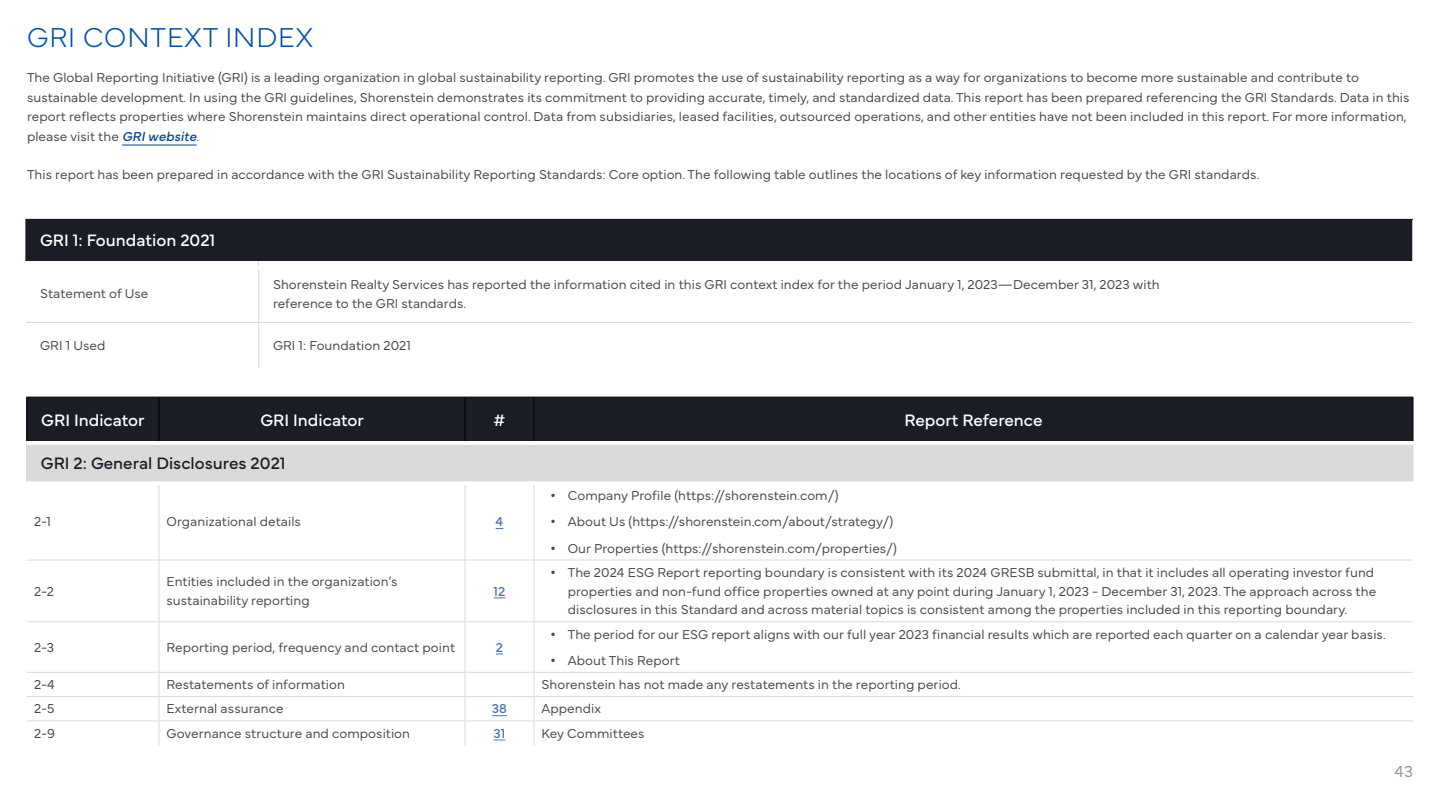
<style>
.page{position:relative;width:1440px;height:810px;background:#fff}
.page>*{position:absolute;margin:0;border:0;box-sizing:border-box;transform-origin:0 0}
.t1{font:100 28.5px "Mundial";letter-spacing:.03em;color:#004faa}
.t2{font:17.25px "Mundial";color:#fff}
.t3{font:17.25px "Mundial";color:#1a1d26}
.t4{font:300 16.5px "Mundial";color:#939598}
.t5{font:300 13.5px/19.5px "Mundial";letter-spacing:.005em;color:#484a51}
.t6{font:13.5px "Mundial";color:#4f73ad}
.s1{font-weight:400;font-style:italic;color:#00458d}
.s2{font-family:"Andale Mono";font-weight:400}
</style>
<div class="page">
<hr style="left:122px;top:145px;width:75px;height:1px;background:#00458d">
<div style="left:26px;top:219px;width:1387px;height:46px;background:#1a1d26"></div>
<hr style="left:258px;top:269px;width:1px;height:53px;background:#dadada">
<hr style="left:26px;top:322px;width:233px;height:1px;background:#dadada">
<hr style="left:259px;top:322px;width:1154px;height:1px;background:#dadada">
<hr style="left:258px;top:323px;width:1px;height:45px;background:#dadada">
<hr style="left:1412px;top:220px;width:1px;height:41px;background:#dadada">
<div style="left:26px;top:261px;width:233px;height:8px;background:#fff"></div>
<div style="left:259px;top:261px;width:1154px;height:8px;background:#fff"></div>
<div style="left:27px;top:398px;width:1386px;height:43px;background:#1a1d26"></div>
<div style="left:27px;top:443px;width:1386px;height:40px;background:#dadada"></div>
<hr style="left:26px;top:397px;width:133px;height:1px;background:#000">
<hr style="left:26px;top:398px;width:1px;height:43px;background:#000">
<hr style="left:159px;top:397px;width:306px;height:1px;background:#000">
<hr style="left:159px;top:398px;width:1px;height:43px;background:#000">
<hr style="left:465px;top:397px;width:69px;height:1px;background:#000">
<hr style="left:465px;top:398px;width:1px;height:43px;background:#000">
<hr style="left:534px;top:397px;width:879px;height:1px;background:#000">
<hr style="left:534px;top:398px;width:1px;height:43px;background:#000">
<hr style="left:1413px;top:398px;width:1px;height:43px;background:#000">
<hr style="left:26px;top:441px;width:133px;height:4px;background:#fff">
<hr style="left:159px;top:441px;width:306px;height:4px;background:#fff">
<hr style="left:465px;top:441px;width:69px;height:4px;background:#fff">
<hr style="left:534px;top:441px;width:879px;height:4px;background:#fff">
<hr style="left:26px;top:445px;width:1px;height:36px;background:#dadada">
<hr style="left:1413px;top:445px;width:1px;height:36px;background:#dadada">
<hr style="left:159px;top:485px;width:1px;height:75px;background:#dadada">
<hr style="left:465px;top:485px;width:1px;height:75px;background:#dadada">
<hr style="left:534px;top:485px;width:1px;height:75px;background:#dadada">
<hr style="left:27px;top:560px;width:132px;height:1px;background:#dadada">
<hr style="left:159px;top:560px;width:306px;height:1px;background:#dadada">
<hr style="left:159px;top:560px;width:1px;height:61px;background:#dadada">
<hr style="left:465px;top:560px;width:69px;height:1px;background:#dadada">
<hr style="left:465px;top:560px;width:1px;height:61px;background:#dadada">
<hr style="left:534px;top:560px;width:879px;height:1px;background:#dadada">
<hr style="left:534px;top:560px;width:1px;height:61px;background:#dadada">
<hr style="left:159px;top:622px;width:1px;height:50px;background:#dadada">
<hr style="left:465px;top:622px;width:1px;height:50px;background:#dadada">
<hr style="left:534px;top:622px;width:1px;height:50px;background:#dadada">
<hr style="left:27px;top:696px;width:132px;height:1px;background:#dadada">
<hr style="left:159px;top:696px;width:306px;height:1px;background:#dadada">
<hr style="left:465px;top:696px;width:69px;height:1px;background:#dadada">
<hr style="left:534px;top:696px;width:879px;height:1px;background:#dadada">
<svg style="left:159px;top:673px;width:1px;height:72px"></svg>
<svg style="left:465px;top:673px;width:1px;height:72px"></svg>
<svg style="left:534px;top:673px;width:1px;height:72px"></svg>
<svg style="left:26px;top:481px;width:133px;height:2px"></svg>
<svg style="left:159px;top:481px;width:306px;height:2px"></svg>
<svg style="left:465px;top:481px;width:69px;height:2px"></svg>
<hr style="left:534px;top:481px;width:879px;height:2px;background:#f8f8f8">
<hr style="left:27px;top:621px;width:132px;height:1px;background:#dadada">
<hr style="left:159px;top:621px;width:306px;height:1px;background:#dadada">
<hr style="left:465px;top:621px;width:69px;height:1px;background:#dadada">
<hr style="left:534px;top:621px;width:879px;height:1px;background:#dadada">
<hr style="left:27px;top:672px;width:132px;height:1px;background:#dadada">
<hr style="left:159px;top:672px;width:306px;height:1px;background:#dadada">
<hr style="left:465px;top:672px;width:69px;height:1px;background:#dadada">
<hr style="left:534px;top:672px;width:879px;height:1px;background:#dadada">
<hr style="left:27px;top:721px;width:132px;height:1px;background:#dadada">
<hr style="left:159px;top:721px;width:306px;height:1px;background:#dadada">
<hr style="left:465px;top:721px;width:69px;height:1px;background:#dadada">
<hr style="left:534px;top:721px;width:879px;height:1px;background:#dadada">
<svg style="left:492px;top:715px;width:15px;height:1px"></svg>
<h1 class="t1" style="left:27px;top:15px;width:287px">GRI CONTEXT INDEX</h1>
<p class="t5" style="left:27px;top:66px;width:1384px">The Global Reporting Initiative (GRI) is a leading organization in global sustainability reporting. GRI promotes the use of sustainability reporting as a way for organizations to become more sustainable and contribute to sustainable development. In using the GRI guidelines, Shorenstein demonstrates its commitment to providing accurate, timely, and standardized data. This report has been prepared referencing the GRI Standards. Data in this report reflects properties where Shorenstein maintains direct operational control. Data from subsidiaries, leased facilities, outsourced operations, and other entities have not been included in this report. For more information, please visit the <span class="s1">GRI website</span>.</p>
<p class="t5" style="left:27px;top:163px;width:1234px">This report has been prepared in accordance with the GRI Sustainability Reporting Standards: Core option. The following table outlines the locations of key information requested by the GRI standards.</p>
<p class="t2" style="left:40px;top:226px;width:177px">GRI 1: Foundation 2021</p>
<p class="t5" style="left:40px;top:283px;width:110px">Statement of Use</p>
<p class="t5" style="left:273px;top:273px;width:888px">Shorenstein Realty Services has reported the information cited in this GRI context index for the period January 1, 2023—December 31, 2023 with reference to the GRI standards.</p>
<p class="t5" style="left:40px;top:334px;width:67px">GRI 1 Used</p>
<p class="t5" style="left:273px;top:334px;width:139px">GRI 1: Foundation 2021</p>
<p class="t2" style="left:41px;top:407px;width:105px">GRI Indicator</p>
<p class="t2" style="left:260px;top:407px;width:105px">GRI Indicator</p>
<p class="t2" style="left:494px;top:407px;width:13px">#</p>
<p class="t2" style="left:904px;top:407px;width:140px">Report Reference</p>
<p class="t3" style="left:41px;top:450px;width:246px">GRI 2: General Disclosures 2021</p>
<p class="t5" style="left:34px;top:511px;width:18px">2-1</p>
<p class="t5" style="left:167px;top:511px;width:136px">Organizational details</p>
<p class="t6" style="left:496px;top:511px;width:9px">4</p>
<p class="t5" style="left:34px;top:580px;width:21px">2-2</p>
<p class="t5" style="left:167px;top:570px;width:232px">Entities included in the organization’s sustainability reporting</p>
<p class="t6" style="left:494px;top:580px;width:13px">12</p>
<p class="t5" style="left:34px;top:636px;width:22px">2-3</p>
<p class="t5" style="left:167px;top:636px;width:290px">Reporting period, frequency and contact point</p>
<p class="t6" style="left:496px;top:637px;width:9px">2</p>
<p class="t5" style="left:549px;top:484px;width:291px"><span class="s2">•</span> Company Profile (https://shorenstein.com/)</p>
<p class="t5" style="left:549px;top:511px;width:346px"><span class="s2">•</span> About Us (https://shorenstein.com/about/strategy/)</p>
<p class="t5" style="left:549px;top:537px;width:349px"><span class="s2">•</span> Our Properties (https://shorenstein.com/properties/)</p>
<p class="t5" style="left:568px;top:562px;width:810px;line-height:18.8px;text-indent:-19px"><span class="s2">•</span> The 2024 ESG Report reporting boundary is consistent with its 2024 GRESB submittal, in that it includes all operating investor fund properties and non-fund office properties owned at any point during January 1, 2023 - December 31, 2023. The approach across the disclosures in this Standard and across material topics is consistent among the properties included in this reporting boundary.</p>
<p class="t5" style="left:549px;top:623px;width:838px"><span class="s2">•</span> The period for our ESG report aligns with our full year 2023 financial results which are reported each quarter on a calendar year basis.</p>
<p class="t5" style="left:549px;top:649px;width:132px"><span class="s2">•</span> About This Report</p>
<p class="t5" style="left:34px;top:673px;width:22px">2-4</p>
<p class="t5" style="left:167px;top:673px;width:180px">Restatements of information</p>
<p class="t5" style="left:542px;top:673px;width:421px">Shorenstein has not made any restatements in the reporting period.</p>
<p class="t5" style="left:34px;top:698px;width:22px">2-5</p>
<p class="t5" style="left:167px;top:698px;width:119px">External assurance</p>
<p class="t6" style="left:492px;top:698px;width:17px">38</p>
<p class="t5" style="left:542px;top:698px;width:61px">Appendix</p>
<p class="t5" style="left:34px;top:722px;width:22px">2-9</p>
<p class="t5" style="left:167px;top:722px;width:245px">Governance structure and composition</p>
<p class="t6" style="left:494px;top:723px;width:13px">31</p>
<p class="t5" style="left:541px;top:722px;width:105px">Key Committees</p>
<p class="t4" style="left:1395px;top:759px;width:20px">43</p>
</div>
